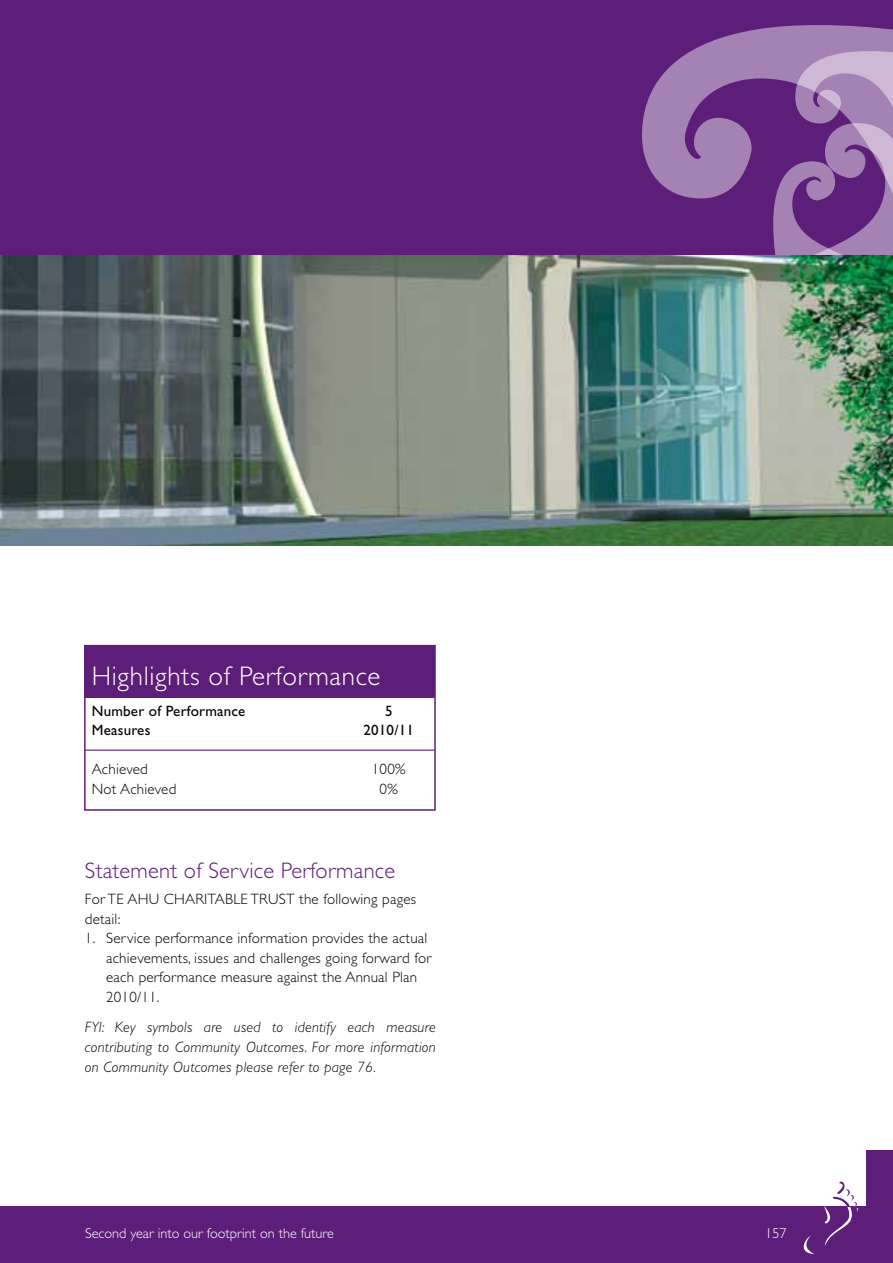
<style>
.page{position:relative;width:893px;height:1263px;background:#fff}
.page>*{position:absolute;margin:0;border:0;box-sizing:border-box;transform-origin:0 0}
.t1{font:300 27px "Gill Sans";letter-spacing:.025em;color:#fff}
.t2{font:300 22.5px "Gill Sans";letter-spacing:.01em;color:#5d1e79}
.t3{font:300 15px/19.5px "Gill Sans";letter-spacing:.015em;color:#000}
.t4{font:italic 300 15px/19.5px "Gill Sans";letter-spacing:.015em;color:#000;text-align:justify}
.t5{font:15px "Gill Sans";letter-spacing:.015em;color:#000}
.t6{font:300 14.25px "Gill Sans";color:#fff}
</style>
<div class="page">
<div style="left:866px;top:1150px;width:27px;height:113px;background:#5d1e79"></div>
<div style="left:0;top:1206px;width:893px;height:57px;background:#5d1e79"></div>
<svg style="left:804px;top:1235px;width:10px;height:19px"></svg>
<svg style="left:824px;top:1181px;width:34px;height:65px"></svg>
<div style="left:0;top:0;width:893px;height:255px;background:#5d1e79"></div>
<svg style="left:642px;top:25px;width:251px;height:174px;fill:#a582b4"></svg>
<svg style="left:772px;top:50px;width:121px;height:205px"></svg>
<img style="left:0;top:255px;width:893px;height:290px">
<div style="left:85px;top:646px;width:350px;height:51px;background:#5d1e79"></div>
<hr style="left:85px;top:749px;width:350px;height:2px;background:#5d1e79">
<div style="left:84px;top:645px;width:352px;height:166px;border:2px solid #5d1e79"></div>
<h1 class="t1" style="left:92px;top:661px;width:290px">Highlights of Performance</h1>
<p class="t5" style="left:92px;top:702px;width:155px">Number of Performance</p>
<p class="t5" style="left:385px;top:702px;width:9px">5</p>
<p class="t5" style="left:92px;top:721px;width:60px">Measures</p>
<p class="t5" style="left:363px;top:721px;width:52px">2010/11</p>
<p class="t3" style="left:92px;top:759px;width:58px">Achieved</p>
<p class="t3" style="left:372px;top:759px;width:35px">100%</p>
<p class="t3" style="left:92px;top:779px;width:86px">Not Achieved</p>
<p class="t3" style="left:380px;top:779px;width:20px">0%</p>
<h2 class="t2" style="left:85px;top:857px;width:312px">Statement of Service Performance</h2>
<p class="t3" style="left:85px;top:889px;width:333px">For TE AHU CHARITABLE TRUST the following pages detail:</p>
<p class="t3" style="left:106px;top:928px;width:327px;text-indent:-21px">1. Service performance information provides the actual achievements, issues and challenges going forward for each performance measure against the Annual Plan 2010/11.</p>
<p class="t4" style="left:85px;top:1018px;width:352px">FYI: Key symbols are used to identify each measure contributing to Community Outcomes. For more information on Community Outcomes please refer to page 76.</p>
<p class="t6" style="left:85px;top:1225px;width:251px">Second year into our footprint on the future</p>
<p class="t6" style="left:765px;top:1225px;width:23px">157</p>
</div>
